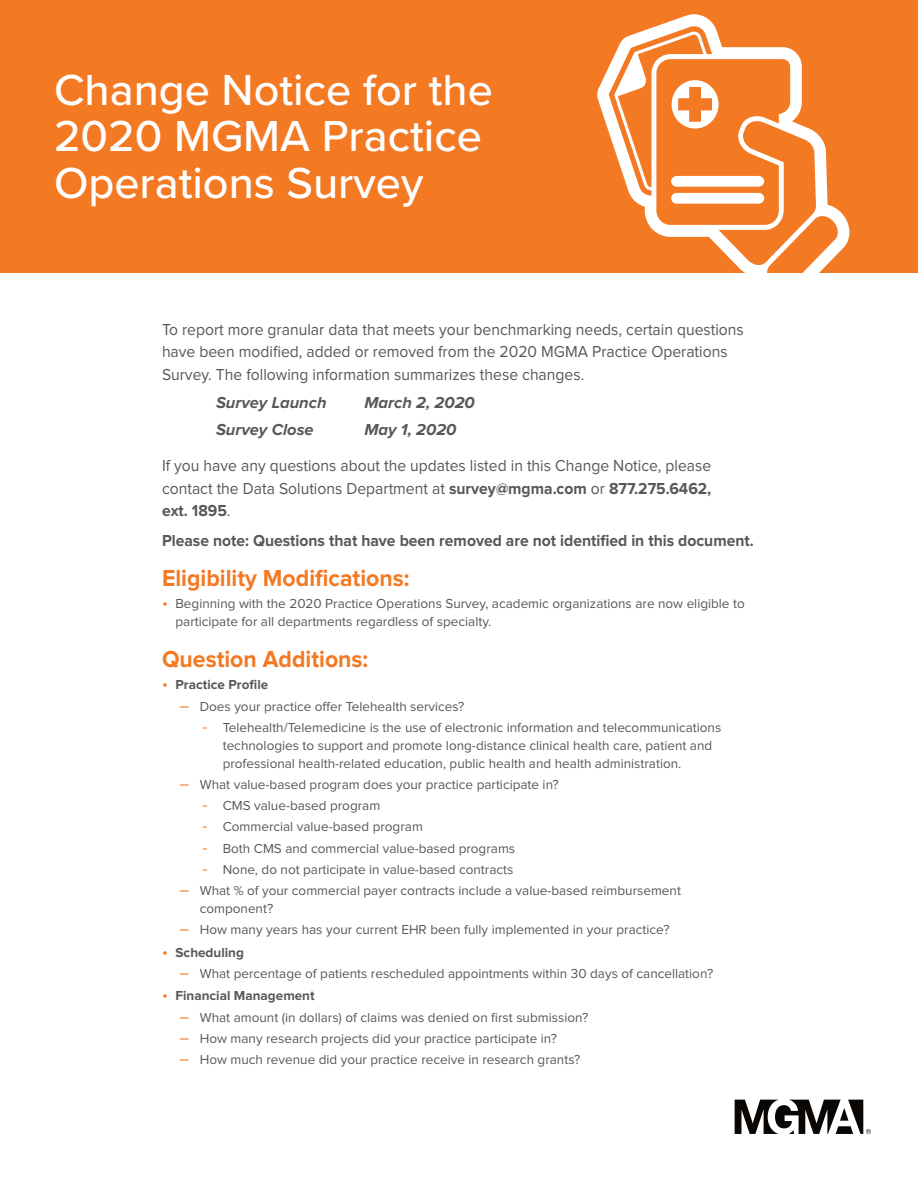
<style>
.page{position:relative;width:918px;height:1188px;background:#fff}
.page>*{position:absolute;margin:0;border:0;box-sizing:border-box;transform-origin:0 0}
.t1{font:500 45px/46.5px "Proxima Nova";color:#fff}
.t2{font:700 24px "Proxima Nova";color:#f47923;scale:.96 1}
.t3{font:16.5px/22.5px "Proxima Nova";color:#57585a;scale:.95 1}
.t4{font:700 16.5px "Proxima Nova";color:#57585a;scale:.95 1}
.t5{font:italic 700 16.5px "Proxima Nova";color:#57585a}
.t6{font:13.5px/18px "Proxima Nova";color:#57585a}
.t7{font:700 13.5px "Proxima Nova";color:#57585a}
.s1{font-weight:700}
.s2{font-size:16.5px;color:#f47923}
.s3{font-weight:400;font-size:16.5px;color:#f47923}
</style>
<div class="page">
<svg style="left:735px;top:1100px;width:136px;height:34px"></svg>
<div style="left:0;top:0;width:918px;height:272px;background:#f47923"></div>
<svg style="left:597px;top:14px;width:252px;height:259px"></svg>
<h1 class="t1" style="left:54px;top:65px;width:440px">Change Notice for the<br>2020 MGMA Practice<br>Operations Survey</h1>
<p class="t3" style="left:162px;top:319px;width:614px">To report more granular data that meets your benchmarking needs, certain questions have been modified, added or removed from the 2020 MGMA Practice Operations<br>Survey. The following information summarizes these changes.</p>
<p class="t5" style="left:216px;top:395px;width:112px">Survey Launch</p>
<p class="t5" style="left:364px;top:395px;width:112px">March 2, 2020</p>
<p class="t5" style="left:216px;top:422px;width:99px">Survey Close</p>
<p class="t5" style="left:364px;top:422px;width:93px">May 1, 2020</p>
<p class="t3" style="left:162px;top:455px;width:580px;text-align:justify">If you have any questions about the updates listed in this Change Notice, please contact the Data Solutions Department at <span class="s1">survey@mgma.com</span> or <span class="s1">877.275.6462, ext. 1895</span>.</p>
<p class="t4" style="left:162px;top:533px;width:624px">Please note: Questions that have been removed are not identified in this document.</p>
<h2 class="t2" style="left:162px;top:567px;width:259px">Eligibility Modifications:</h2>
<p class="t6" style="left:176px;top:596px;width:571px;text-indent:-14px"><span class="s2">•</span> Beginning with the 2020 Practice Operations Survey, academic organizations are now eligible to participate for all departments regardless of specialty.</p>
<h2 class="t2" style="left:162px;top:648px;width:216px">Question Additions:</h2>
<p class="t7" style="left:162px;top:679px;width:108px"><span class="s3">•</span> Practice Profile</p>
<p class="t6" style="left:180px;top:698px;width:286px"><span class="s2">–</span> Does your practice offer Telehealth services?</p>
<p class="t6" style="left:223px;top:719px;width:500px;text-indent:-20px"><span class="s2">-</span> Telehealth/Telemedicine is the use of electronic information and telecommunications technologies to support and promote long-distance clinical health care, patient and professional health-related education, public health and health administration.</p>
<p class="t6" style="left:180px;top:776px;width:381px"><span class="s2">–</span> What value-based program does your practice participate in?</p>
<p class="t6" style="left:202px;top:797px;width:179px"><span class="s2">-</span> CMS value-based program</p>
<p class="t6" style="left:202px;top:819px;width:222px"><span class="s2">-</span> Commercial value-based program</p>
<p class="t6" style="left:202px;top:840px;width:314px"><span class="s2">-</span> Both CMS and commercial value-based programs</p>
<p class="t6" style="left:202px;top:861px;width:312px"><span class="s2">-</span> None, do not participate in value-based contracts</p>
<p class="t6" style="left:200px;top:882px;width:483px;text-indent:-20px"><span class="s2">–</span> What % of your commercial payer contracts include a value-based reimbursement component?</p>
<p class="t6" style="left:180px;top:922px;width:492px"><span class="s2">–</span> How many years has your current EHR been fully implemented in your practice?</p>
<p class="t7" style="left:162px;top:946px;width:83px"><span class="s3">•</span> Scheduling</p>
<p class="t6" style="left:180px;top:965px;width:535px"><span class="s2">–</span> What percentage of patients rescheduled appointments within 30 days of cancellation?</p>
<p class="t7" style="left:162px;top:990px;width:154px"><span class="s3">•</span> Financial Management</p>
<p class="t6" style="left:180px;top:1009px;width:410px"><span class="s2">–</span> What amount (in dollars) of claims was denied on first submission?</p>
<p class="t6" style="left:180px;top:1030px;width:379px"><span class="s2">–</span> How many research projects did your practice participate in?</p>
<p class="t6" style="left:180px;top:1051px;width:402px"><span class="s2">–</span> How much revenue did your practice receive in research grants?</p>
</div>
